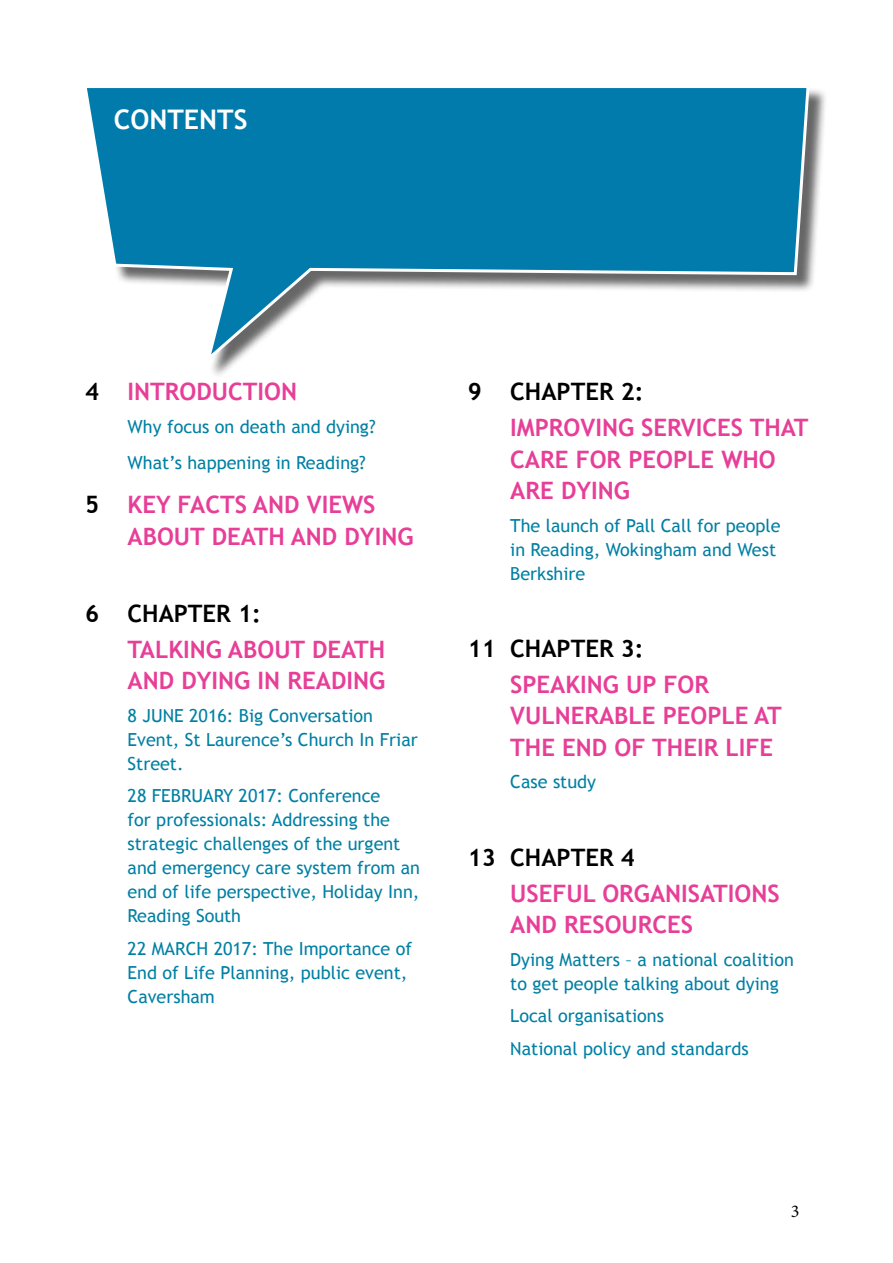
<style>
.page{position:relative;width:893px;height:1263px;background:#fff}
.page>*{position:absolute;margin:0;border:0;box-sizing:border-box;transform-origin:0 0}
.t1{font:700 27px "Trebuchet MS";color:#fff}
.t2{font:700 24px/31.5px "Trebuchet MS";color:#e73e97}
.t3{font:700 24px "Trebuchet MS";color:#000}
.t4{font:18px/24px "Trebuchet MS";color:#0080a4}
.t5{font:18px "Minion Pro";color:#000}
.s1{color:#000}
</style>
<div class="page">
<div style="left:86px;top:87px;width:742px;height:293px;background:#000;opacity:.6"></div>
<svg style="left:86px;top:87px;width:725px;height:280px"></svg>
<h1 class="t1" style="left:114px;top:103px;width:135px">CONTENTS</h1>
<h2 class="t2" style="left:85px;top:376px;width:214px"><span class="s1">4</span> INTRODUCTION</h2>
<p class="t4" style="left:128px;top:409px;width:250px;line-height:36px">Why focus on death and dying?<br>What’s happening in Reading?</p>
<h2 class="t2" style="left:128px;top:489px;width:287px;text-indent:-43px"><span class="s1">5</span> KEY FACTS AND VIEWS<br>ABOUT DEATH AND DYING</h2>
<h2 class="t3" style="left:85px;top:598px;width:178px">6 CHAPTER 1:</h2>
<h2 class="t2" style="left:128px;top:634px;width:259px">TALKING ABOUT DEATH<br>AND DYING IN READING</h2>
<p class="t4" style="left:128px;top:704px;width:292px">8 JUNE 2016: Big Conversation<br>Event, St Laurence’s Church In Friar<br>Street.</p>
<p class="t4" style="left:128px;top:784px;width:294px">28 FEBRUARY 2017: Conference<br>for professionals: Addressing the strategic challenges of the urgent and emergency care system from an end of life perspective, Holiday Inn,<br>Reading South</p>
<p class="t4" style="left:128px;top:937px;width:286px">22 MARCH 2017: The Importance of<br>End of Life Planning, public event,<br>Caversham</p>
<h2 class="t3" style="left:468px;top:377px;width:178px">9 CHAPTER 2:</h2>
<h2 class="t2" style="left:510px;top:412px;width:300px">IMPROVING SERVICES THAT<br>CARE FOR PEOPLE WHO<br>ARE DYING</h2>
<p class="t4" style="left:510px;top:514px;width:272px">The launch of Pall Call for people in Reading, Wokingham and West<br>Berkshire</p>
<h2 class="t3" style="left:468px;top:633px;width:178px">11 CHAPTER 3:</h2>
<h2 class="t2" style="left:510px;top:669px;width:273px">SPEAKING UP FOR<br>VULNERABLE PEOPLE AT<br>THE END OF THEIR LIFE</h2>
<p class="t4" style="left:510px;top:770px;width:87px">Case study</p>
<h2 class="t3" style="left:468px;top:842px;width:169px">13 CHAPTER 4</h2>
<h2 class="t2" style="left:510px;top:877px;width:271px">USEFUL ORGANISATIONS<br>AND RESOURCES</h2>
<p class="t4" style="left:510px;top:947px;width:285px">Dying Matters – a national coalition to get people talking about dying</p>
<p class="t4" style="left:510px;top:999px;width:240px;line-height:32.5px">Local organisations<br>National policy and standards</p>
<p class="t5" style="left:791px;top:1199px;width:10px">3</p>
</div>
